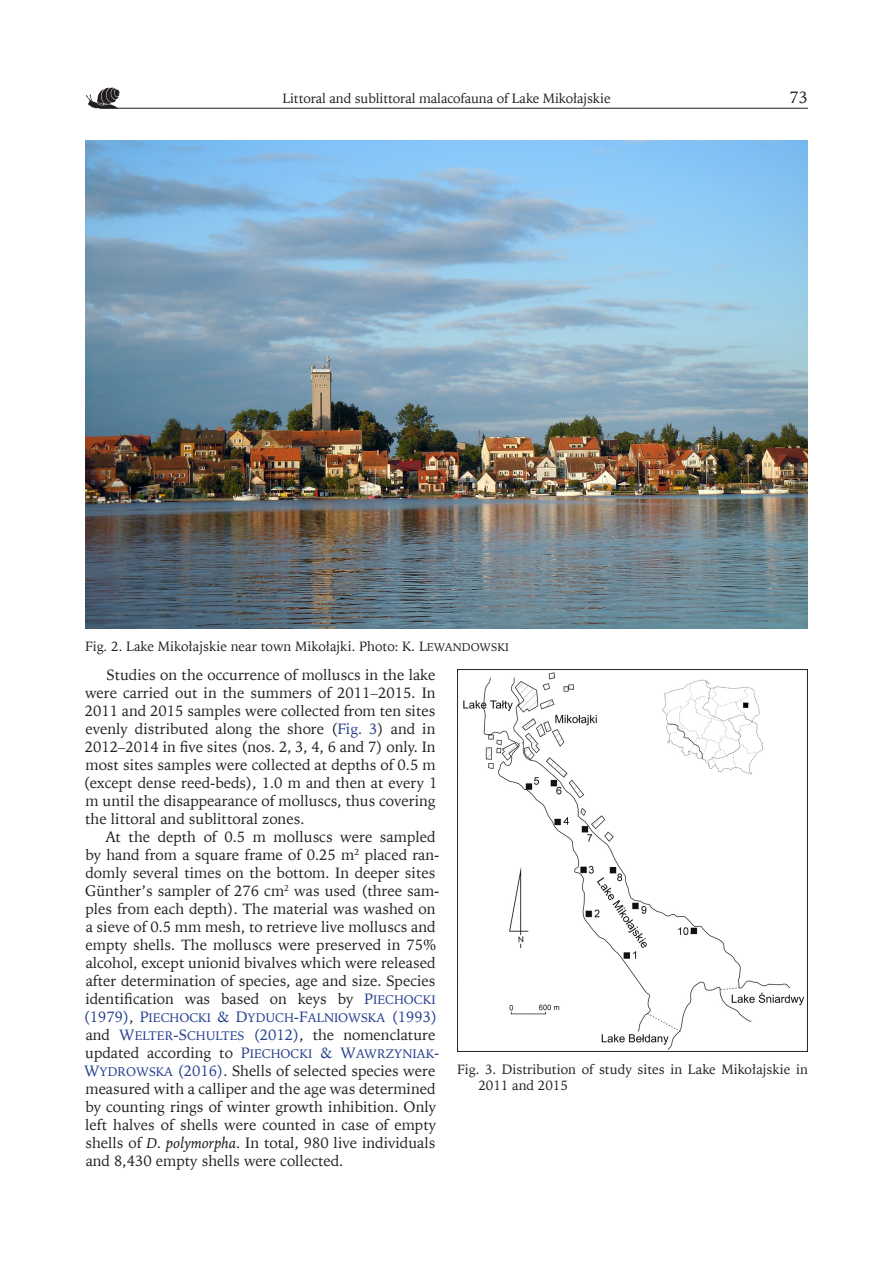
<style>
.page{position:relative;width:893px;height:1263px;background:#fff}
.page>*{position:absolute;margin:0;border:0;box-sizing:border-box;transform-origin:0 0}
.Pagina{font:16.5px "Iowan Old St EU";color:#231f20}
.t1{font:15px/18px "Iowan Old St EU";color:#231f20}
.Tytuł_ryciny_tabeli{font:13.5px/16.2px "Iowan Old St EU";color:#231f20}
.Pagina-2{font:13.5px "Iowan Old St EU";letter-spacing:-.01em;color:#231f20}
.t2{font:12.45px "Iowan Old St EU Normal SC830";color:#253f8e}
.s1{font-family:"Iowan Old St EU Normal SC830"}
.s2{font-family:"Iowan Old St EU Normal SC830";font-size:11.25px}
.s3{color:#253f8e}
.s4{font-family:"Iowan Old St EU Normal SC830";color:#253f8e}
.s5{font-family:"Iowan Old St EU Normal SC830";font-size:12.45px;color:#253f8e}
.s6{font-family:"Iowan Old St EU";font-size:15px}
.s7{font-family:"Iowan Old St EU";font-size:15px;color:#231f20}
.s8{font-size:15px}
.s9{font-style:italic}
</style>
<div class="page">
<hr style="left:100px;top:108px;width:708px;height:1px;background:#231f20">
<img style="left:86px;top:88px;width:34px;height:21px">
<img style="left:85px;top:140px;width:723px;height:488px">
<img style="left:457px;top:669px;width:351px;height:382px">
<p class="Pagina-2" style="left:282px;top:90px;width:330px">Littoral and sublittoral malacofauna of Lake Mikołajskie</p>
<p class="Pagina" style="left:790px;top:87px;width:20px">73</p>
<p class="Tytuł_ryciny_tabeli" style="left:85px;top:639px;width:425px">Fig. 2. Lake Mikołajskie near town Mikołajki. Photo: <span class="s1">K. L</span><span class="s2">EWANDOWSKI</span></p>
<p class="t1" style="left:84px;top:666px;width:355px;text-indent:23px">Studies on the occurrence of molluscs in the lake were carried out in the summers of 2011–2015. In 2011 and 2015 samples were collected from ten sites evenly distributed along the shore (<span class="s3">Fig. 3</span>) and in 2012–2014 in five sites (nos. 2, 3, 4, 6 and 7) only. In most sites samples were collected at depths of 0.5 m (except dense reed-beds), 1.0 m and then at every 1 m until the disappearance of molluscs, thus covering the littoral and sublittoral zones.</p>
<p class="t1" style="left:85px;top:828px;width:356px;text-indent:20px">At the depth of 0.5 m molluscs were sampled by hand from a square frame of 0.25 m<sup>2</sup> placed ran&shy;domly several times on the bottom. In deeper sites Günther’s sampler of 276 cm<sup>2</sup> was used (three sam&shy;ples from each depth). The material was washed on a sieve of 0.5 mm mesh, to retrieve live molluscs and empty shells. The molluscs were preserved in 75% alcohol, except unionid bivalves which were released after determination of species, age and size. Species identification was based on keys by <span class="s4">P</span><span class="s5">IECHOCKI</span></p>
<p class="t2" style="left:84px;top:1010px;width:355px"><span class="s6">(1979)</span><span class="s7">,</span> <span class="s8">P</span>IECHOCKI <span class="s8">&amp; D</span>YDUCH<span class="s8">-F</span>ALNIOWSKA <span class="s6">(1993)</span></p>
<p class="t1" style="left:84px;top:1026px;width:357px">and <span class="s4">W</span><span class="s5">ELTER</span><span class="s4">-S</span><span class="s5">CHULTES</span> <span class="s3">(2012)</span>, the nomenclature updated according to <span class="s4">P</span><span class="s5">IECHOCKI</span> <span class="s4">&amp; W</span><span class="s5">AWRZYNIAK</span><span class="s4">-W</span><span class="s5">YDROWSKA</span> <span class="s3">(2016)</span>. Shells of selected species were measured with a calliper and the age was determined by counting rings of winter growth inhibition. Only left halves of shells were counted in case of empty shells of <span class="s9">D. polymorpha</span>. In total, 980 live individuals and 8,430 empty shells were collected.</p>
<p class="Tytuł_ryciny_tabeli" style="left:478px;top:1061px;width:331px;text-indent:-21px">Fig. 3. Distribution of study sites in Lake Mikołajskie in<br>2011 and 2015</p>
</div>
